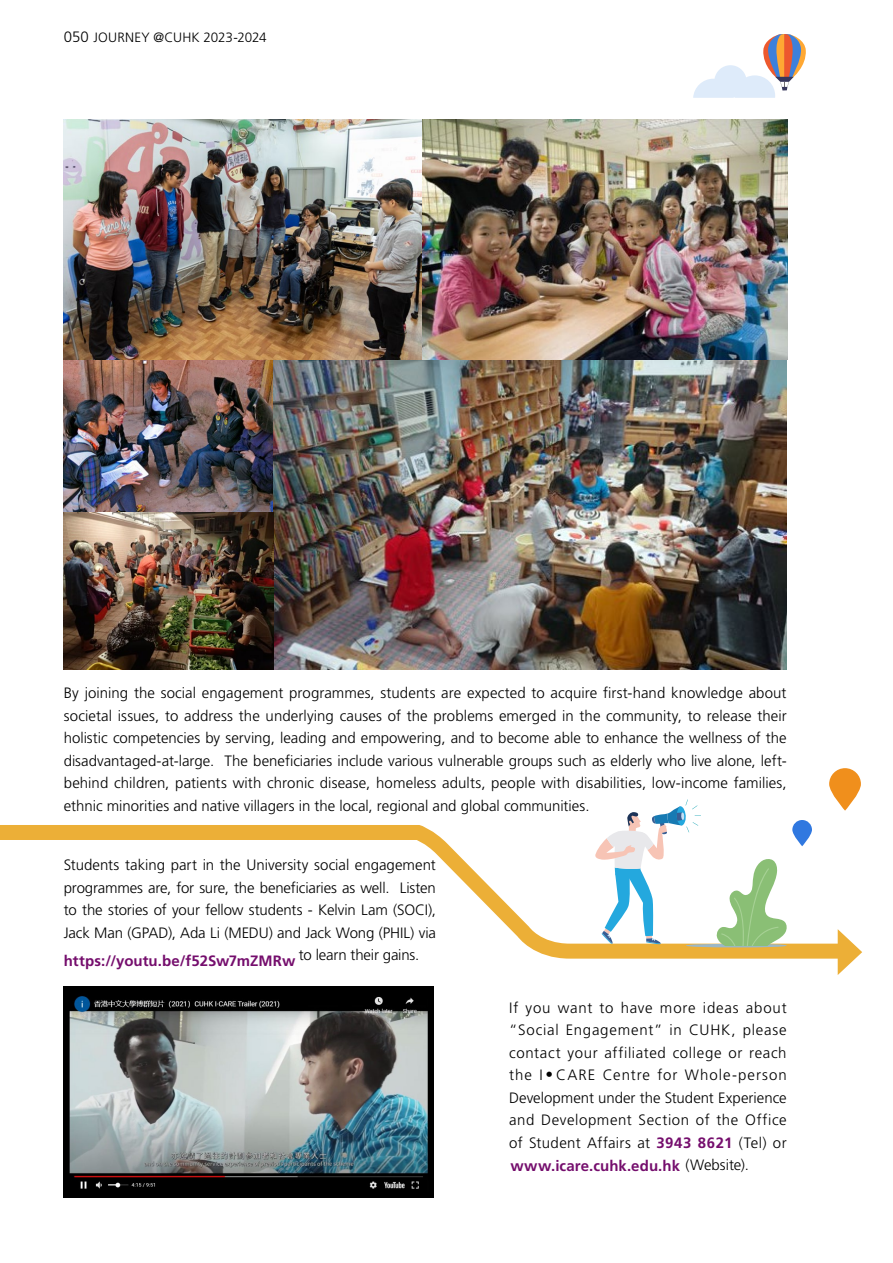
<style>
.page{position:relative;width:893px;height:1263px;background:#fff}
.page>*{position:absolute;margin:0;border:0;box-sizing:border-box;transform-origin:0 0}
.t1{font:300 15px/22.6px "Frutiger LT Std";letter-spacing:-.005em;color:#000;text-align:justify}
.t2{font:700 15px "Frutiger LT Std";color:#750e6d}
.t3{font:300 13.5px "Frutiger LT Std";letter-spacing:.01em;color:#000}
.s1{font-size:15px}
.s2{font-family:"M Hei HK"}
.s3{font-weight:700;color:#750e6d}
</style>
<div class="page">
<img style="left:64px;top:359px;width:209px;height:153px">
<img style="left:273px;top:359px;width:514px;height:310px">
<img style="left:64px;top:512px;width:209px;height:157px">
<img style="left:64px;top:986px;width:369px;height:212px">
<img style="left:64px;top:119px;width:359px;height:240px">
<img style="left:423px;top:119px;width:364px;height:241px">
<svg style="left:0;top:820px;width:838px;height:146px"></svg>
<svg style="left:693px;top:34px;width:113px;height:64px"></svg>
<svg style="left:595px;top:799px;width:106px;height:146px"></svg>
<hr style="left:686px;top:944px;width:101px;height:3px;background:#9cb8c7;border-radius:50%">
<svg style="left:716px;top:858px;width:71px;height:88px"></svg>
<svg style="left:829px;top:768px;width:32px;height:43px"></svg>
<svg style="left:792px;top:820px;width:20px;height:26px"></svg>
<svg style="left:838px;top:929px;width:24px;height:46px"></svg>
<p class="t3" style="left:64px;top:30px;width:204px"><span class="s1">050</span> JOURNEY @CUHK 2023-2024</p>
<p class="t1" style="left:64px;top:682px;width:724px">By joining the social engagement programmes, students are expected to acquire first-hand knowledge about societal issues, to address the underlying causes of the problems emerged in the community, to release their holistic competencies by serving, leading and empowering, and to become able to enhance the wellness of the disadvantaged-at-large. The beneficiaries include various vulnerable groups such as elderly who live alone, left&shy;behind children, patients with chronic disease, homeless adults, people with disabilities, low-income families, ethnic minorities and native villagers in the local, regional and global communities.</p>
<p class="t1" style="left:64px;top:854px;width:374px">Students taking part in the University social engagement</p>
<p class="t1" style="left:64px;top:876px;width:374px">programmes are, for sure, the beneficiaries as well. Listen</p>
<p class="t1" style="left:64px;top:899px;width:374px">to the stories of your fellow students - Kelvin Lam (SOCI),</p>
<p class="t1" style="left:64px;top:921px;width:374px">Jack Man (GPAD), Ada Li (MEDU) and Jack Wong (PHIL) via</p>
<p class="t1" style="left:299px;top:944px;width:122px">to learn their gains.</p>
<p class="t2" style="left:64px;top:952px;width:233px">https://youtu.be/f52Sw7mZMRw</p>
<p class="t1" style="left:509px;top:996px;width:279px">If you want to have more ideas about “Social Engagement” in CUHK, please contact your affiliated college or reach the I<span class="s2">‧</span>CARE Centre for Whole-person Development under the Student Experience and Development Section of the Office of Student Affairs at <span class="s3">3943 8621</span> (Tel) or <span class="s3">www.icare.cuhk.edu.hk</span> (Website).</p>
</div>
